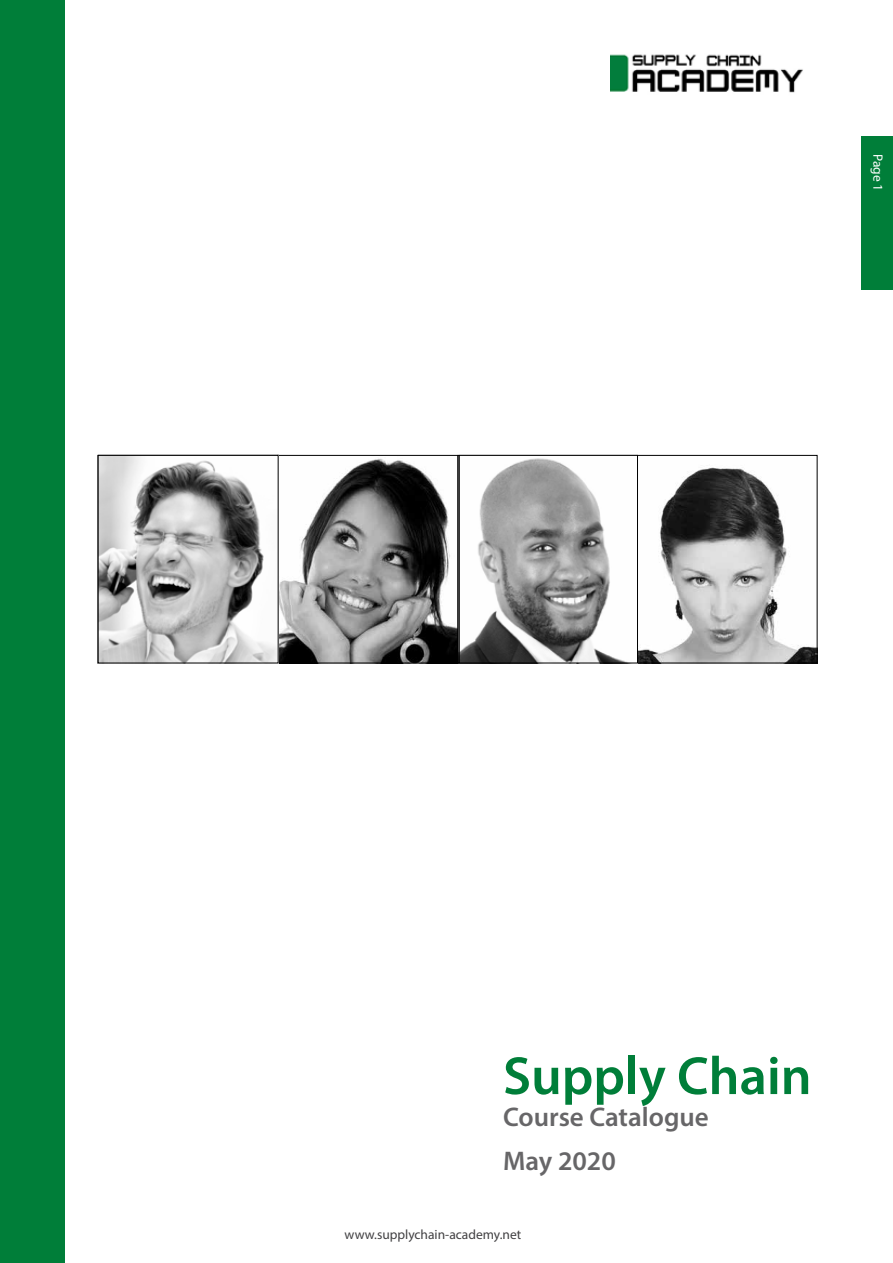
<style>
.page{position:relative;width:893px;height:1263px;background:#fff}
.page>*{position:absolute;margin:0;border:0;box-sizing:border-box;transform-origin:0 0}
.t1{font:600 54px "Myriad Pro";color:#007e39}
.t2{font:600 27px/43.2px "Myriad Pro";color:#676668}
.t3{font:13.5px "Myriad Pro";color:#414042}
.t4{font:13.5px "Myriad Pro";color:#fff}
</style>
<div class="page">
<div style="left:861px;top:136px;width:32px;height:153px;background:#007e39"></div>
<img style="left:611px;top:54px;width:192px;height:39px">
<img style="left:279px;top:458px;width:177px;height:203px">
<div style="left:0;top:0;width:64px;height:1263px;background:#007e39"></div>
<img style="left:461px;top:458px;width:354px;height:203px">
<div style="left:637px;top:455px;width:180px;height:208px;border:1px solid #000"></div>
<div style="left:277px;top:455px;width:181px;height:208px;border:1px solid #000"></div>
<img style="left:100px;top:457px;width:177px;height:204px">
<div style="left:459px;top:455px;width:179px;height:208px;border:1px solid #000"></div>
<p class="t4" style="left:886px;top:154px;width:39px;rotate:90deg">Page 1</p>
<h1 class="t1" style="left:503px;top:1041px;width:310px">Supply Chain</h1>
<h2 class="t2" style="left:503px;top:1095px;width:207px">Course Catalogue<br>May 2020</h2>
<p class="t3" style="left:345px;top:1226px;width:178px">www.supplychain-academy.net</p>
</div>
